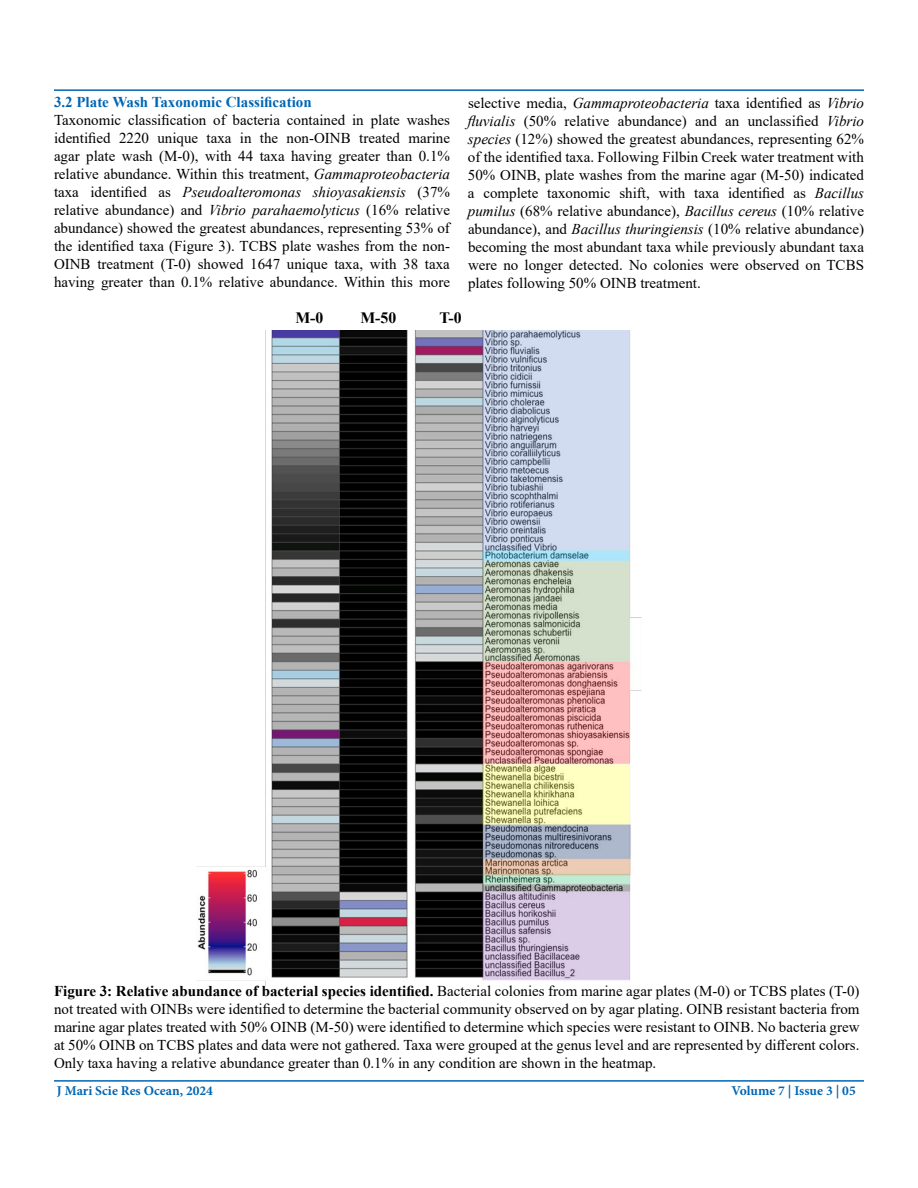
<style>
.page{position:relative;width:918px;height:1188px;background:#fff}
.page>*{position:absolute;margin:0;border:0;box-sizing:border-box;transform-origin:0 0}
.t1{font:15.75px/18.1px "Times New Roman";color:#000}
.t2{font:700 15.75px "Times New Roman";color:#000}
.t3{font:15px/18px "Times New Roman";color:#000;text-align:justify}
.t4{font:700 15px "Times New Roman";color:#0066b3}
.t5{font:700 13.5px "Minion Pro";color:#0066b3}
.s1{font-style:italic}
.s2{font-weight:700}
</style>
<div class="page">
<hr style="left:54px;top:1080px;width:810px;height:2px;background:#0066b3">
<hr style="left:54px;top:89px;width:810px;height:2px;background:#0066b3">
<img style="left:196px;top:330px;width:445px;height:655px">
<p class="t4" style="left:54px;top:92px;width:259px">3.2 Plate Wash Taxonomic Classification</p>
<p class="t3" style="left:54px;top:111px;width:398px">Taxonomic classification of bacteria contained in plate washes identified 2220 unique taxa in the non-OINB treated marine agar plate wash (M-0), with 44 taxa having greater than 0.1% relative abundance. Within this treatment, <span class="s1">Gammaproteobacteria </span>taxa identified as <span class="s1">Pseudoalteromonas shioyasakiensis</span> (37% relative abundance) and <span class="s1">Vibrio parahaemolyticus</span> (16% relative abundance) showed the greatest abundances, representing 53% of the identified taxa (Figure 3). TCBS plate washes from the non-OINB treatment (T-0) showed 1647 unique taxa, with 38 taxa having greater than 0.1% relative abundance. Within this more</p>
<p class="t3" style="left:468px;top:93px;width:398px">selective media, <span class="s1">Gammaproteobacteria</span> taxa identified as <span class="s1">Vibrio fluvialis</span> (50% relative abundance) and an unclassified <span class="s1">Vibrio species</span> (12%) showed the greatest abundances, representing 62% of the identified taxa. Following Filbin Creek water treatment with 50% OINB, plate washes from the marine agar (M-50) indicated a complete taxonomic shift, with taxa identified as <span class="s1">Bacillus pumilus</span> (68% relative abundance), <span class="s1">Bacillus cereus</span> (10% relative abundance), and <span class="s1">Bacillus thuringiensis</span> (10% relative abundance) becoming the most abundant taxa while previously abundant taxa were no longer detected. No colonies were observed on TCBS plates following 50% OINB treatment.</p>
<p class="t2" style="left:295px;top:307px;width:29px">M-0</p>
<p class="t2" style="left:360px;top:307px;width:37px">M-50</p>
<p class="t2" style="left:439px;top:307px;width:24px">T-0</p>
<p class="t3" style="left:54px;top:981px;width:807px"><span class="s2">Figure 3: Relative abundance of bacterial species identified.</span> Bacterial colonies from marine agar plates (M-0) or TCBS plates (T-0) not treated with OINBs were identified to determine the bacterial community observed on by agar plating. OINB resistant bacteria from marine agar plates treated with 50% OINB (M-50) were identified to determine which species were resistant to OINB. No bacteria grew at 50% OINB on TCBS plates and data were not gathered. Taxa were grouped at the genus level and are represented by different colors.<br>Only taxa having a relative abundance greater than 0.1% in any condition are shown in the heatmap.</p>
<p class="t1" style="left:154px;top:995px;width:609px"><span class="s2">Fig 3. Relative abundance of bacterial species identified</span>. Bacterial colonies from marine agar plates (M-0) or TCBS plates (T-0) not treated with OINBs were identified to determine the bacterial community observed on by agar plating. OINB resistant bacteria from marine agar plates treated with 50% OINB (M-50) were identified to determine which species were resistant</p>
<p class="t5" style="left:57px;top:1081px;width:158px">J Mari Scie Res Ocean, 2024</p>
<p class="t5" style="left:731px;top:1082px;width:126px">Volume 7 | Issue 3 | 05</p>
</div>
